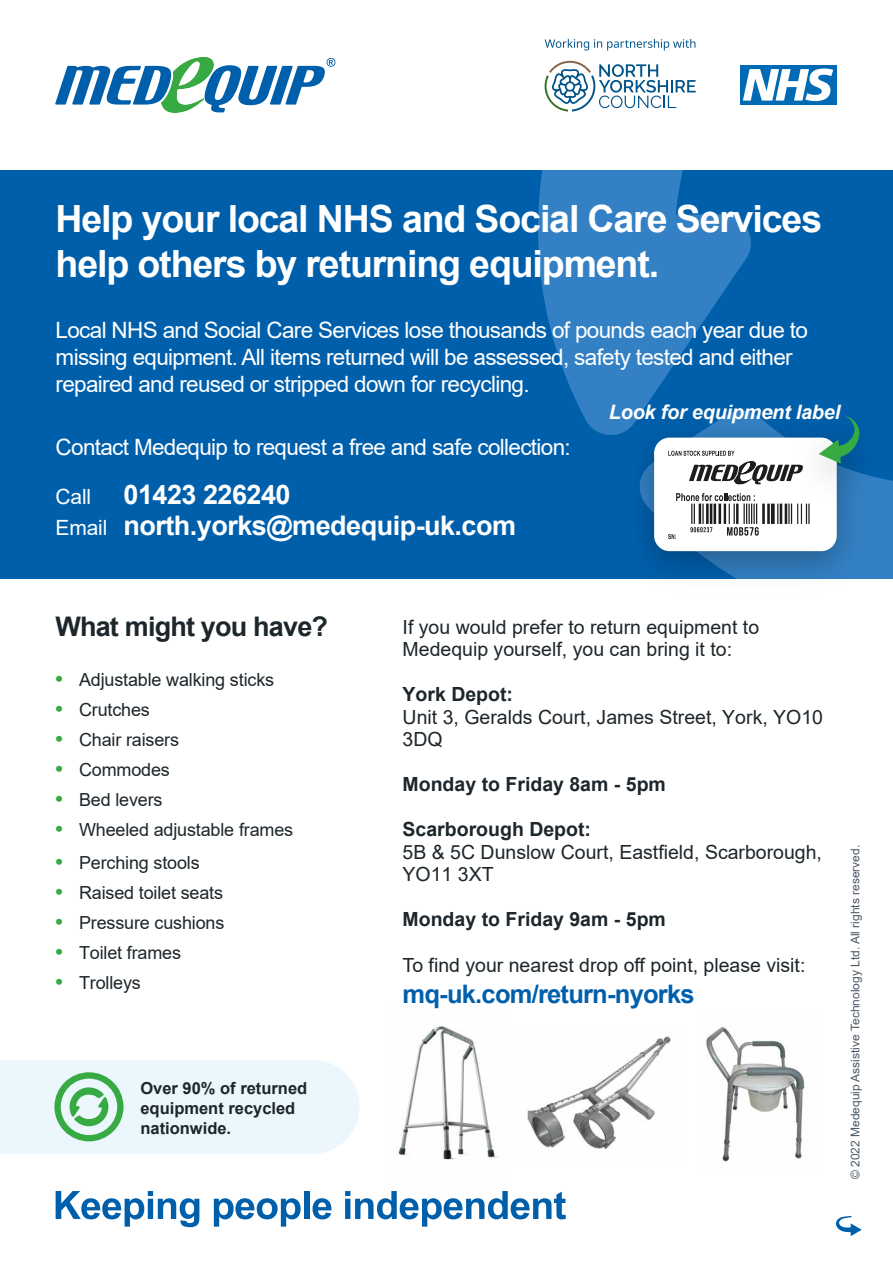
<style>
.page{position:relative;width:893px;height:1263px;background:#fff}
.page>*{position:absolute;margin:0;border:0;box-sizing:border-box;transform-origin:0 0}
.t1{font:700 37.5px/45px "Arial";letter-spacing:-.03em;color:#fff}
.t2{font:700 27px "Arial";letter-spacing:-.02em;color:#fff}
.t3{font:700 27px "Arial";letter-spacing:-.03em;color:#1d262b}
.t4{font:700 25.5px "Arial";letter-spacing:-.03em;color:#005fab}
.t5{font:22.5px/27px "Arial";letter-spacing:-.03em;color:#fff}
.t6{font:21px/31.5px "Arial";letter-spacing:-.01em;color:#fff}
.t7{font:italic 700 19.8px "Arial";letter-spacing:-.01em;color:#fff}
.t8{font:19.5px/22.5px "Arial";color:#1d262b}
.t9{font:700 19.5px "Arial";color:#1d262b}
.t10{font:18px "Arial";letter-spacing:-.01em;color:#1d262b}
.t11{font:700 16.5px/19.8px "Arial";color:#1d262b}
.t12{font:12px "Arial";color:#4d5a66}
.s1{font-weight:700;font-size:21px;color:#38aa43}
</style>
<div class="page">
<div style="left:0;top:170px;width:893px;height:408px;background:#005fab"></div>
<svg style="left:538px;top:170px;width:355px;height:408px"></svg>
<img style="left:611px;top:403px;width:269px;height:176px">
<div style="left:654px;top:438px;width:183px;height:113px;background:#fff;border-radius:15px"></div>
<svg style="left:668px;top:451px;width:102px;height:34px"></svg>
<hr style="left:808px;top:504px;width:2px;height:20px;background:#1d1d1b">
<svg style="left:791px;top:522px;width:16px;height:2px"></svg>
<hr style="left:788px;top:504px;width:2px;height:20px;background:#1d1d1b">
<hr style="left:785px;top:504px;width:2px;height:20px;background:#1d1d1b">
<hr style="left:780px;top:504px;width:2px;height:20px;background:#1d1d1b">
<hr style="left:767px;top:504px;width:3px;height:20px;background:#1d1d1b">
<hr style="left:762px;top:504px;width:3px;height:20px;background:#1d1d1b">
<svg style="left:668px;top:493px;width:91px;height:46px"></svg>
<img style="left:770px;top:377px;width:123px;height:145px">
<svg style="left:819px;top:415px;width:40px;height:49px"></svg>
<svg style="left:55px;top:57px;width:280px;height:56px"></svg>
<div style="left:740px;top:65px;width:97px;height:39px;background:#006ab4"></div>
<svg style="left:743px;top:69px;width:90px;height:32px"></svg>
<svg style="left:545px;top:61px;width:151px;height:51px"></svg>
<svg style="left:545px;top:39px;width:150px;height:11px"></svg>
<img style="left:398px;top:1026px;width:100px;height:134px">
<img style="left:527px;top:1036px;width:144px;height:113px">
<img style="left:706px;top:1027px;width:99px;height:135px">
<svg style="left:836px;top:1216px;width:26px;height:20px"></svg>
<svg style="left:0;top:1060px;width:360px;height:94px;background:#e1f1f2"></svg>
<svg style="left:56px;top:1191px;width:143px;height:36px"></svg>
<svg style="left:214px;top:1198px;width:87px;height:28px"></svg>
<div style="left:304px;top:1191px;width:5px;height:28px;background:#005fab"></div>
<svg style="left:313px;top:1198px;width:19px;height:21px"></svg>
<svg style="left:345px;top:1191px;width:221px;height:35px"></svg>
<h1 class="t1" style="left:56px;top:196px;width:768px">Help your local NHS and Social Care Services help others by returning equipment.</h1>
<p class="t5" style="left:56px;top:316px;width:754px">Local NHS and Social Care Services lose thousands of pounds each year due to missing equipment. All items returned will be assessed, safety tested and either repaired and reused or stripped down for recycling.</p>
<p class="t5" style="left:56px;top:434px;width:517px">Contact Medequip to request a free and safe collection:</p>
<p class="t6" style="left:56px;top:480px;width:53px">Call<br>Email</p>
<p class="t2" style="left:124px;top:475px;width:168px">01423 226240</p>
<p class="t2" style="left:124px;top:507px;width:394px">north.yorks@medequip-uk.com</p>
<p class="t7" style="left:609px;top:399px;width:233px">Look for equipment label</p>
<p class="t3" style="left:55px;top:607px;width:274px">What might you have?</p>
<p class="t10" style="left:56px;top:667px;width:220px"><span class="s1">•</span> Adjustable walking sticks</p>
<p class="t10" style="left:56px;top:697px;width:96px"><span class="s1">•</span> Crutches</p>
<p class="t10" style="left:56px;top:727px;width:125px"><span class="s1">•</span> Chair raisers</p>
<p class="t10" style="left:56px;top:757px;width:116px"><span class="s1">•</span> Commodes</p>
<p class="t10" style="left:56px;top:787px;width:108px"><span class="s1">•</span> Bed levers</p>
<p class="t10" style="left:56px;top:817px;width:239px"><span class="s1">•</span> Wheeled adjustable frames</p>
<p class="t10" style="left:56px;top:850px;width:146px"><span class="s1">•</span> Perching stools</p>
<p class="t10" style="left:56px;top:880px;width:169px"><span class="s1">•</span> Raised toilet seats</p>
<p class="t10" style="left:56px;top:910px;width:170px"><span class="s1">•</span> Pressure cushions</p>
<p class="t10" style="left:56px;top:940px;width:127px"><span class="s1">•</span> Toilet frames</p>
<p class="t10" style="left:56px;top:970px;width:87px"><span class="s1">•</span> Trolleys</p>
<p class="t11" style="left:140px;top:1078px;width:168px">Over 90% of returned equipment recycled nationwide.</p>
<p class="t8" style="left:403px;top:615px;width:358px">If you would prefer to return equipment to<br>Medequip yourself, you can bring it to:</p>
<p class="t9" style="left:403px;top:681px;width:112px">York Depot:</p>
<p class="t8" style="left:403px;top:706px;width:422px">Unit 3, Geralds Court, James Street, York, YO10<br>3DQ</p>
<p class="t9" style="left:403px;top:771px;width:265px">Monday to Friday 8am - 5pm</p>
<p class="t9" style="left:403px;top:816px;width:190px">Scarborough Depot:</p>
<p class="t8" style="left:403px;top:841px;width:421px">5B &amp; 5C Dunslow Court, Eastfield, Scarborough,<br>YO11 3XT</p>
<p class="t9" style="left:403px;top:906px;width:265px">Monday to Friday 9am - 5pm</p>
<p class="t8" style="left:403px;top:954px;width:404px">To find your nearest drop off point, please visit:</p>
<p class="t4" style="left:403px;top:976px;width:294px">mq-uk.com/return-nyorks</p>
<p class="t12" style="left:847px;top:1179px;width:336px;rotate:-90deg">© 2022 Medequip Assistive Technology Ltd. All rights reserved.</p>
</div>
